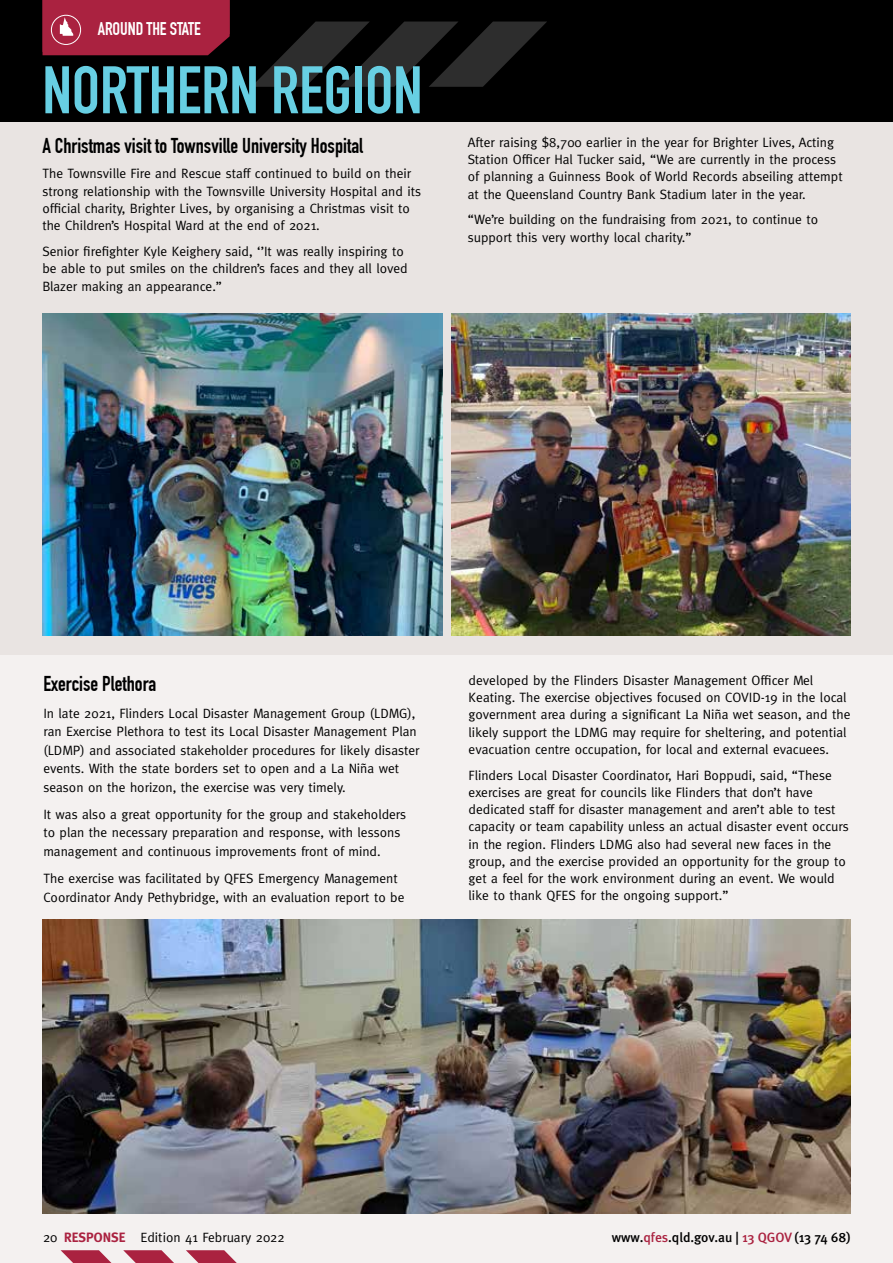
<style>
.page{position:relative;width:893px;height:1263px;background:#fff}
.page>*{position:absolute;margin:0;border:0;box-sizing:border-box;transform-origin:0 0}
.t1{font:700 66px "DIN Condensed";color:#67cfe3}
.t2{font:700 21px "DIN Condensed";color:#000}
.t3{font:700 18px "DIN Condensed";letter-spacing:-.005em;color:#fff}
.t4{font:13.5px/17.2px "Meta";color:#000}
.t5{font:500 13.5px "Meta";letter-spacing:-.005em;color:#000}
.s1{font-weight:700;color:#aa2240}
.s2{color:#aa2240}
</style>
<div class="page">
<div style="left:0;top:655px;width:893px;height:608px;background:#f4f1f0"></div>
<div style="left:0;top:121px;width:893px;height:534px;background:#e9e4e2"></div>
<div style="left:0;top:0;width:893px;height:121px;background:#000"></div>
<svg style="left:252px;top:22px;width:295px;height:65px"></svg>
<svg style="left:61px;top:1250px;width:50px;height:13px"></svg>
<svg style="left:123px;top:1250px;width:51px;height:13px"></svg>
<svg style="left:186px;top:1250px;width:51px;height:13px"></svg>
<div style="left:43px;top:0;width:187px;height:55px;background:#aa2240"></div>
<div style="left:51px;top:15px;width:30px;height:30px;border:1px solid #fff;border-radius:50%"></div>
<img style="left:43px;top:314px;width:399px;height:322px">
<img style="left:451px;top:314px;width:399px;height:322px">
<img style="left:43px;top:919px;width:807px;height:294px">
<h3 class="t3" style="left:98px;top:18px;width:104px">AROUND THE STATE</h3>
<h1 class="t1" style="left:43px;top:51px;width:382px">NORTHERN REGION</h1>
<h2 class="t2" style="left:42px;top:133px;width:322px">A Christmas visit to Townsville University Hospital</h2>
<p class="t4" style="left:42px;top:165px;width:380px">The Townsville Fire and Rescue staff continued to build on their strong relationship with the Townsville University Hospital and its official charity, Brighter Lives, by organising a Christmas visit to the Children’s Hospital Ward at the end of 2021.</p>
<p class="t4" style="left:42px;top:243px;width:367px">Senior firefighter Kyle Keighery said, ‘’It was really inspiring to be able to put smiles on the children’s faces and they all loved<br>Blazer making an appearance.”</p>
<p class="t4" style="left:468px;top:133px;width:376px">After raising $8,700 earlier in the year for Brighter Lives, Acting Station Officer Hal Tucker said, “We are currently in the process of planning a Guinness Book of World Records abseiling attempt at the Queensland Country Bank Stadium later in the year.</p>
<p class="t4" style="left:468px;top:211px;width:352px">“We’re building on the fundraising from 2021, to continue to support this very worthy local charity.”</p>
<h2 class="t2" style="left:43px;top:671px;width:114px">Exercise Plethora</h2>
<p class="t4" style="left:43px;top:703px;width:378px;line-height:18.6px">In late 2021, Flinders Local Disaster Management Group (LDMG), ran Exercise Plethora to test its Local Disaster Management Plan (LDMP) and associated stakeholder procedures for likely disaster events. With the state borders set to open and a La Niña wet season on the horizon, the exercise was very timely.</p>
<p class="t4" style="left:43px;top:805px;width:364px;line-height:18.6px">It was also a great opportunity for the group and stakeholders to plan the necessary preparation and response, with lessons management and continuous improvements front of mind.</p>
<p class="t4" style="left:43px;top:869px;width:363px;line-height:18.6px">The exercise was facilitated by QFES Emergency Management<br>Coordinator Andy Pethybridge, with an evaluation report to be</p>
<p class="t4" style="left:469px;top:671px;width:383px">developed by the Flinders Disaster Management Officer Mel Keating. The exercise objectives focused on COVID-19 in the local government area during a significant La Niña wet season, and the likely support the LDMG may require for sheltering, and potential evacuation centre occupation, for local and external evacuees.</p>
<p class="t4" style="left:469px;top:766px;width:382px">Flinders Local Disaster Coordinator, Hari Boppudi, said, “These exercises are great for councils like Flinders that don’t have dedicated staff for disaster management and aren’t able to test capacity or team capability unless an actual disaster event occurs in the region. Flinders LDMG also had several new faces in the group, and the exercise provided an opportunity for the group to get a feel for the work environment during an event. We would like to thank QFES for the ongoing support.”</p>
<p class="t4" style="left:43px;top:1228px;width:243px">20 <span class="s1">RESPONSE</span> Edition 41 February 2022</p>
<p class="t5" style="left:612px;top:1229px;width:240px">www.<span class="s2">qfes</span>.qld.gov.au | <span class="s2">13 QGOV</span> (13 74 68)</p>
</div>
